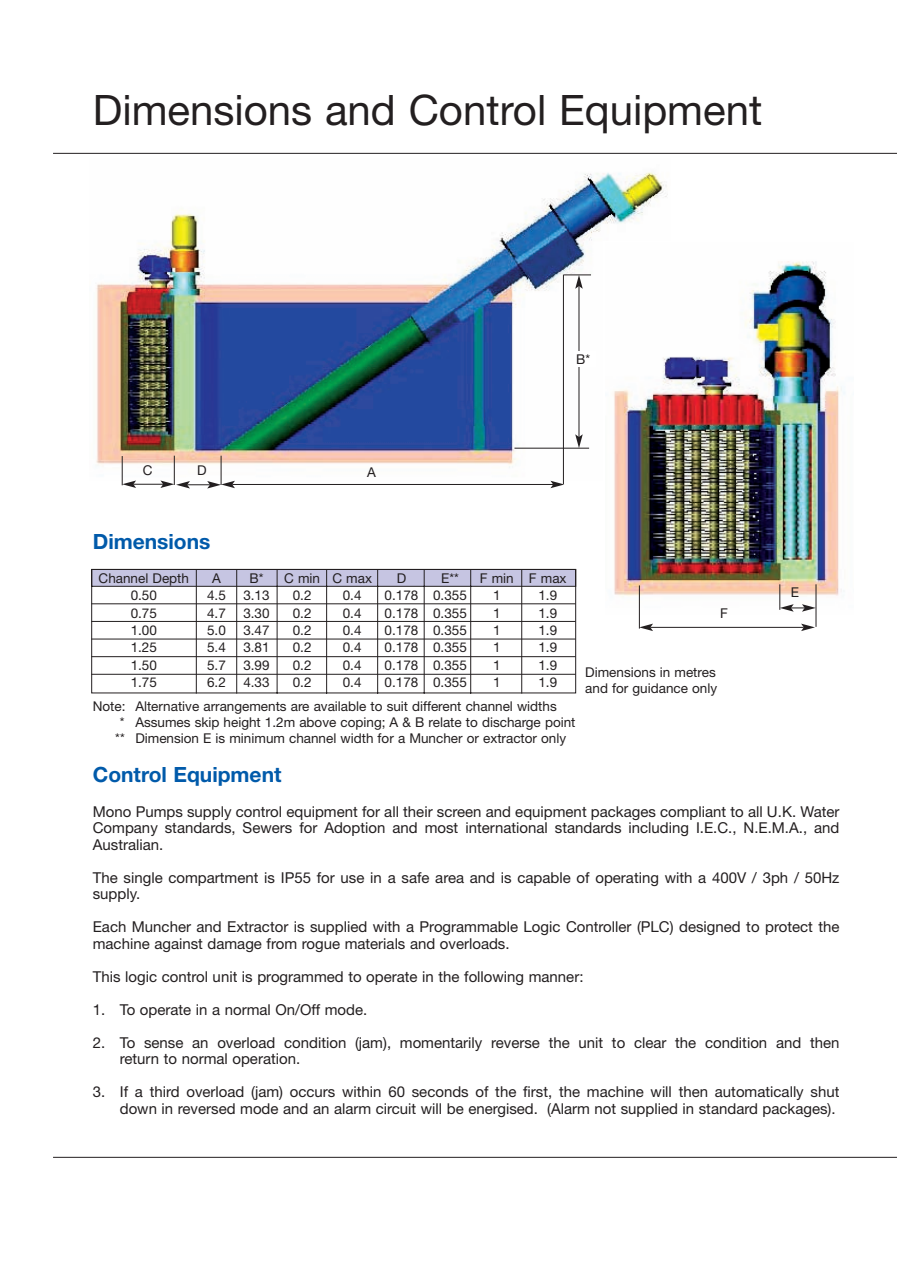
<style>
.page{position:relative;width:897px;height:1267px;background:#fff}
.page>*{position:absolute;margin:0;border:0;box-sizing:border-box;transform-origin:0 0}
.t1{font:42px "Helvetica Neue";color:#231f20}
.t2{font:700 21px "Helvetica Neue";color:#015aaa}
.t3{font:15px/16.5px "Helvetica Neue";color:#231f20}
.t4{font:13.5px/16.2px "Helvetica Neue";color:#231f20}
</style>
<div class="page">
<img style="left:96px;top:172px;width:572px;height:308px">
<div style="left:604px;top:241px;width:249px;height:380px;background:#fff"></div>
<img style="left:613px;top:261px;width:232px;height:353px">
<hr style="left:133px;top:484px;width:30px;height:1px;background:#231f20">
<svg style="left:122px;top:456px;width:14px;height:32px"></svg>
<hr style="left:563px;top:275px;width:1px;height:209px;background:#231f20">
<hr style="left:232px;top:484px;width:321px;height:1px;background:#231f20">
<svg style="left:550px;top:481px;width:14px;height:7px"></svg>
<svg style="left:160px;top:456px;width:75px;height:32px"></svg>
<hr style="left:514px;top:448px;width:75px;height:1px;background:#231f20">
<hr style="left:579px;top:286px;width:1px;height:151px;background:#231f20">
<svg style="left:564px;top:275px;width:27px;height:14px"></svg>
<svg style="left:575px;top:434px;width:8px;height:14px"></svg>
<hr style="left:816px;top:584px;width:1px;height:43px;background:#231f20">
<svg style="left:779px;top:584px;width:37px;height:28px"></svg>
<hr style="left:639px;top:585px;width:1px;height:44px;background:#231f20">
<hr style="left:650px;top:627px;width:154px;height:1px;background:#231f20">
<svg style="left:639px;top:624px;width:14px;height:7px"></svg>
<svg style="left:801px;top:624px;width:14px;height:7px"></svg>
<hr style="left:53px;top:1157px;width:844px;height:1px;background:#231f20">
<hr style="left:53px;top:153px;width:844px;height:1px;background:#231f20">
<svg style="left:91px;top:569px;width:485px;height:125px"></svg>
<hr style="left:521px;top:569px;width:1px;height:125px;background:#231f20">
<hr style="left:91px;top:603px;width:485px;height:1px;background:#231f20">
<hr style="left:91px;top:621px;width:485px;height:1px;background:#231f20">
<hr style="left:91px;top:639px;width:485px;height:1px;background:#231f20">
<hr style="left:91px;top:656px;width:485px;height:1px;background:#231f20">
<hr style="left:91px;top:674px;width:485px;height:1px;background:#231f20">
<hr style="left:196px;top:570px;width:1px;height:124px;background:#231f20">
<hr style="left:236px;top:570px;width:1px;height:124px;background:#231f20">
<div style="left:575px;top:352px;width:21px;height:15px;background:#fff"></div>
<h1 class="t1" style="left:93px;top:95px;width:671px">Dimensions and Control Equipment</h1>
<p class="t4" style="left:576px;top:353px;width:15px">B*</p>
<p class="t4" style="left:143px;top:464px;width:11px">C</p>
<p class="t4" style="left:197px;top:464px;width:11px">D</p>
<p class="t4" style="left:367px;top:465px;width:10px">A</p>
<h2 class="t2" style="left:93px;top:534px;width:119px">Dimensions</h2>
<p class="t4" style="left:99px;top:571px;width:92px">Channel Depth</p>
<p class="t4" style="left:212px;top:571px;width:10px">A</p>
<p class="t4" style="left:250px;top:571px;width:15px">B*</p>
<p class="t4" style="left:284px;top:571px;width:89px">C min C max</p>
<p class="t4" style="left:397px;top:571px;width:11px">D</p>
<p class="t4" style="left:441px;top:571px;width:19px">E**</p>
<p class="t4" style="left:480px;top:571px;width:88px">F min F max</p>
<p class="t4" style="left:131px;top:588px;width:28px">0.50</p>
<p class="t4" style="left:207px;top:588px;width:20px">4.5</p>
<p class="t4" style="left:243px;top:588px;width:28px">3.13</p>
<p class="t4" style="left:293px;top:588px;width:20px">0.2</p>
<p class="t4" style="left:343px;top:588px;width:20px">0.4</p>
<p class="t4" style="left:385px;top:588px;width:84px">0.178 0.355</p>
<p class="t4" style="left:493px;top:588px;width:9px">1</p>
<p class="t4" style="left:538px;top:588px;width:20px">1.9</p>
<p class="t4" style="left:131px;top:606px;width:28px">0.75</p>
<p class="t4" style="left:207px;top:606px;width:20px">4.7</p>
<p class="t4" style="left:243px;top:606px;width:28px">3.30</p>
<p class="t4" style="left:293px;top:606px;width:20px">0.2</p>
<p class="t4" style="left:343px;top:606px;width:20px">0.4</p>
<p class="t4" style="left:385px;top:606px;width:84px">0.178 0.355</p>
<p class="t4" style="left:493px;top:606px;width:9px">1</p>
<p class="t4" style="left:538px;top:606px;width:20px">1.9</p>
<p class="t4" style="left:131px;top:623px;width:28px">1.00</p>
<p class="t4" style="left:207px;top:623px;width:20px">5.0</p>
<p class="t4" style="left:243px;top:623px;width:28px">3.47</p>
<p class="t4" style="left:293px;top:623px;width:20px">0.2</p>
<p class="t4" style="left:343px;top:623px;width:20px">0.4</p>
<p class="t4" style="left:385px;top:623px;width:84px">0.178 0.355</p>
<p class="t4" style="left:493px;top:623px;width:9px">1</p>
<p class="t4" style="left:538px;top:623px;width:20px">1.9</p>
<p class="t4" style="left:131px;top:641px;width:28px">1.25</p>
<p class="t4" style="left:207px;top:641px;width:20px">5.4</p>
<p class="t4" style="left:243px;top:641px;width:28px">3.81</p>
<p class="t4" style="left:293px;top:641px;width:20px">0.2</p>
<p class="t4" style="left:343px;top:641px;width:20px">0.4</p>
<p class="t4" style="left:385px;top:641px;width:84px">0.178 0.355</p>
<p class="t4" style="left:493px;top:641px;width:9px">1</p>
<p class="t4" style="left:538px;top:641px;width:20px">1.9</p>
<p class="t4" style="left:131px;top:658px;width:28px">1.50</p>
<p class="t4" style="left:207px;top:658px;width:20px">5.7</p>
<p class="t4" style="left:243px;top:658px;width:28px">3.99</p>
<p class="t4" style="left:293px;top:658px;width:20px">0.2</p>
<p class="t4" style="left:343px;top:658px;width:20px">0.4</p>
<p class="t4" style="left:385px;top:658px;width:84px">0.178 0.355</p>
<p class="t4" style="left:493px;top:658px;width:9px">1</p>
<p class="t4" style="left:538px;top:658px;width:20px">1.9</p>
<p class="t4" style="left:131px;top:675px;width:28px">1.75</p>
<p class="t4" style="left:207px;top:675px;width:20px">6.2</p>
<p class="t4" style="left:243px;top:675px;width:28px">4.33</p>
<p class="t4" style="left:293px;top:675px;width:20px">0.2</p>
<p class="t4" style="left:343px;top:675px;width:20px">0.4</p>
<p class="t4" style="left:385px;top:675px;width:84px">0.178 0.355</p>
<p class="t4" style="left:493px;top:675px;width:9px">1</p>
<p class="t4" style="left:538px;top:675px;width:20px">1.9</p>
<p class="t4" style="left:720px;top:606px;width:9px">F</p>
<p class="t4" style="left:585px;top:665px;width:133px">Dimensions in metres and for guidance only</p>
<p class="t4" style="left:93px;top:699px;width:465px">Note: Alternative arrangements are available to suit different channel widths</p>
<p class="t4" style="left:120px;top:716px;width:457px">* Assumes skip height 1.2m above coping; A &amp; B relate to discharge point</p>
<p class="t4" style="left:115px;top:732px;width:452px">** Dimension E is minimum channel width for a Muncher or extractor only</p>
<p class="t4" style="left:791px;top:586px;width:10px">E</p>
<h2 class="t2" style="left:93px;top:767px;width:190px">Control Equipment</h2>
<p class="t3" style="left:93px;top:804px;width:748px;text-align:justify">Mono Pumps supply control equipment for all their screen and equipment packages compliant to all U.K. Water Company standards, Sewers for Adoption and most international standards including I.E.C., N.E.M.A., and Australian.</p>
<p class="t3" style="left:93px;top:870px;width:748px">The single compartment is IP55 for use in a safe area and is capable of operating with a 400V / 3ph / 50Hz supply.</p>
<p class="t3" style="left:93px;top:920px;width:748px">Each Muncher and Extractor is supplied with a Programmable Logic Controller (PLC) designed to protect the machine against damage from rogue materials and overloads.</p>
<p class="t3" style="left:93px;top:969px;width:492px">This logic control unit is programmed to operate in the following manner:</p>
<p class="t3" style="left:93px;top:1002px;width:276px">1. To operate in a normal On/Off mode.</p>
<p class="t3" style="left:120px;top:1035px;width:721px;text-indent:-27px">2. To sense an overload condition (jam), momentarily reverse the unit to clear the condition and then return to normal operation.</p>
<p class="t3" style="left:93px;top:1085px;width:748px;text-align:right">3. If a third overload (jam) occurs within 60 seconds of the first, the machine will then automatically shut down in reversed mode and an alarm circuit will be energised. (Alarm not supplied in standard packages).</p>
</div>
